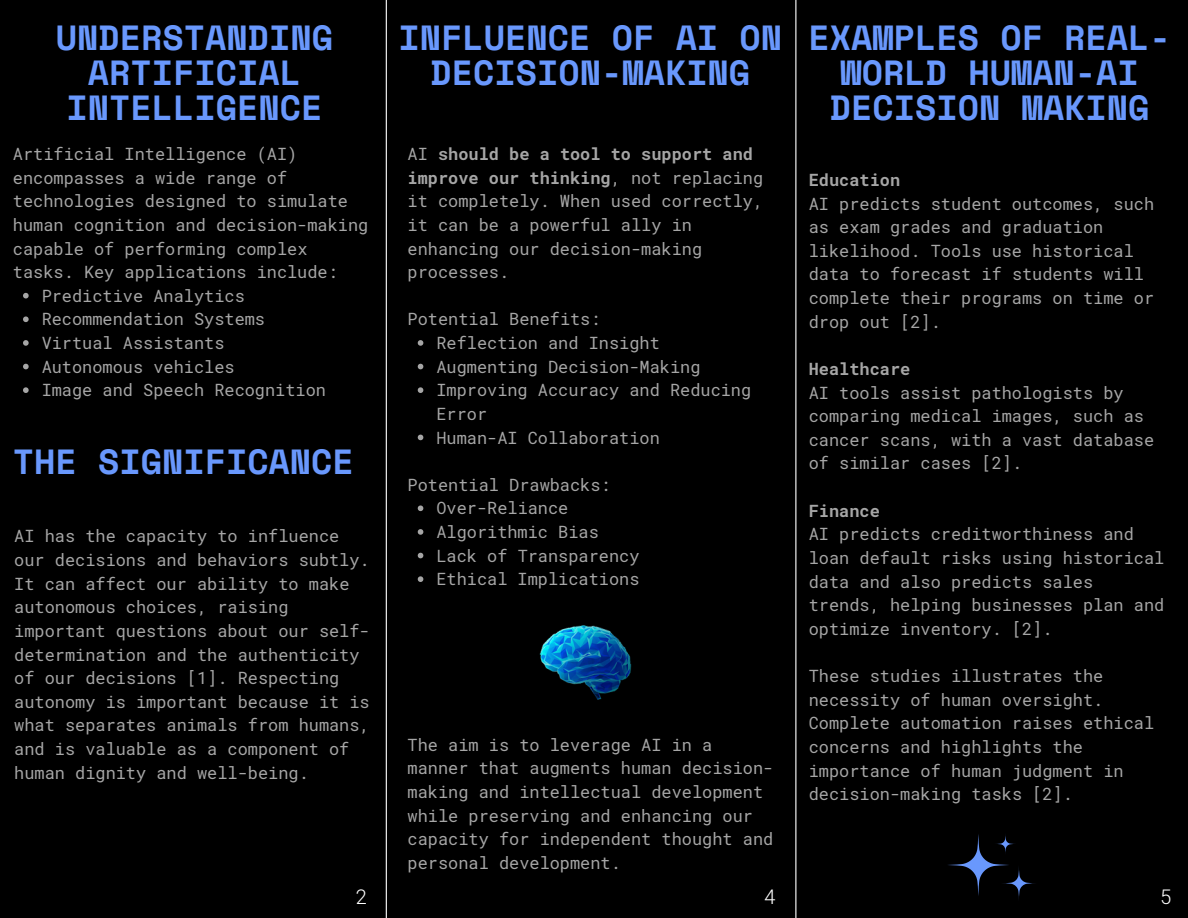
<style>
.page{position:relative;width:1188px;height:918px;background:#000}
.page>*{position:absolute;margin:0;border:0;box-sizing:border-box;transform-origin:0 0}
.t1{font:700 34.8px/34.8px "Space Mono";color:#6998fd;text-align:center}
.t2{font:300 20.1px "Roboto Mono";color:#fff}
.t3{font:16.95px/23.7px "Roboto Mono";color:#a6a6a6}
.t4{font:700 16.95px "Roboto Mono";color:#a6a6a6}
.s1{font-weight:700}
</style>
<div class="page">
<svg style="left:948px;top:834px;width:87px;height:65px"></svg>
<hr style="left:386px;top:0;width:1px;height:918px;background:#fff">
<hr style="left:795px;top:0;width:1px;height:918px;background:#fff">
<svg style="left:23px;top:293px;width:6px;height:5px"></svg>
<svg style="left:23px;top:316px;width:6px;height:6px"></svg>
<svg style="left:23px;top:340px;width:6px;height:6px"></svg>
<svg style="left:23px;top:364px;width:6px;height:5px"></svg>
<svg style="left:23px;top:387px;width:6px;height:6px"></svg>
<svg style="left:418px;top:340px;width:5px;height:6px"></svg>
<svg style="left:418px;top:364px;width:5px;height:5px"></svg>
<svg style="left:418px;top:387px;width:5px;height:6px"></svg>
<svg style="left:418px;top:435px;width:5px;height:5px"></svg>
<svg style="left:418px;top:505px;width:5px;height:6px"></svg>
<svg style="left:418px;top:529px;width:5px;height:6px"></svg>
<svg style="left:418px;top:553px;width:5px;height:5px"></svg>
<svg style="left:418px;top:576px;width:5px;height:6px"></svg>
<img style="left:539px;top:625px;width:93px;height:75px">
<h1 class="t1" style="left:56px;top:20px;width:279px">UNDERSTANDING<br>ARTIFICIAL<br>INTELLIGENCE</h1>
<p class="t3" style="left:13px;top:142px;width:357px">Artificial Intelligence (AI) encompasses a wide range of technologies designed to simulate human cognition and decision-making capable of performing complex tasks. Key applications include:</p>
<p class="t3" style="left:42px;top:283px;width:205px">Predictive Analytics</p>
<p class="t3" style="left:42px;top:307px;width:225px">Recommendation Systems</p>
<p class="t3" style="left:42px;top:331px;width:184px">Virtual Assistants</p>
<p class="t3" style="left:42px;top:354px;width:195px">Autonomous vehicles</p>
<p class="t3" style="left:42px;top:378px;width:286px">Image and Speech Recognition</p>
<p class="t1" style="left:13px;top:444px;width:342px">THE SIGNIFICANCE</p>
<h1 class="t3" style="left:14px;top:524px;width:357px">AI has the capacity to influence our decisions and behaviors subtly.<br>It can affect our ability to make autonomous choices, raising important questions about our self&shy;determination and the authenticity of our decisions [1]. Respecting autonomy is important because it is what separates animals from humans, and is valuable as a component of human dignity and well-being.</h1>
<p class="t1" style="left:399px;top:20px;width:385px">INFLUENCE OF AI ON<br>DECISION-MAKING</p>
<p class="t3" style="left:408px;top:142px;width:357px">AI <span class="s1">should be a tool to support and improve our thinking</span>, not replacing it completely. When used correctly, it can be a powerful ally in enhancing our decision-making processes.</p>
<p class="t3" style="left:408px;top:307px;width:195px">Potential Benefits:</p>
<p class="t3" style="left:436px;top:331px;width:225px">Reflection and Insight</p>
<p class="t3" style="left:436px;top:354px;width:266px">Augmenting Decision-Making</p>
<p class="t3" style="left:436px;top:378px;width:316px">Improving Accuracy and Reducing<br>Error</p>
<p class="t3" style="left:436px;top:425px;width:225px">Human-AI Collaboration</p>
<p class="t3" style="left:408px;top:472px;width:205px">Potential Drawbacks:</p>
<p class="t3" style="left:436px;top:496px;width:134px">Over-Reliance</p>
<p class="t3" style="left:436px;top:520px;width:164px">Algorithmic Bias</p>
<p class="t3" style="left:436px;top:543px;width:205px">Lack of Transparency</p>
<p class="t3" style="left:436px;top:567px;width:205px">Ethical Implications</p>
<p class="t3" style="left:408px;top:732px;width:367px">The aim is to leverage AI in a manner that augments human decision&shy;making and intellectual development while preserving and enhancing our capacity for independent thought and personal development.</p>
<p class="t1" style="left:809px;top:20px;width:364px">EXAMPLES OF REAL-<br>WORLD HUMAN-AI<br>DECISION MAKING</p>
<h1 class="t4" style="left:809px;top:168px;width:93px">Education</h1>
<p class="t3" style="left:809px;top:191px;width:347px">AI predicts student outcomes, such as exam grades and graduation likelihood. Tools use historical data to forecast if students will complete their programs on time or drop out [2].</p>
<p class="t4" style="left:809px;top:357px;width:103px">Healthcare</p>
<p class="t3" style="left:809px;top:380px;width:347px">AI tools assist pathologists by comparing medical images, such as cancer scans, with a vast database of similar cases [2].</p>
<p class="t4" style="left:809px;top:499px;width:73px">Finance</p>
<p class="t3" style="left:809px;top:522px;width:357px">AI predicts creditworthiness and loan default risks using historical data and also predicts sales trends, helping businesses plan and optimize inventory. [2].</p>
<p class="t3" style="left:809px;top:664px;width:347px">These studies illustrates the necessity of human oversight.<br>Complete automation raises ethical concerns and highlights the importance of human judgment in decision-making tasks [2].</p>
<p class="t2" style="left:356px;top:883px;width:14px">2</p>
<p class="t2" style="left:764px;top:883px;width:14px">4</p>
<h1 class="t2" style="left:1160px;top:883px;width:14px">5</h1>
</div>
